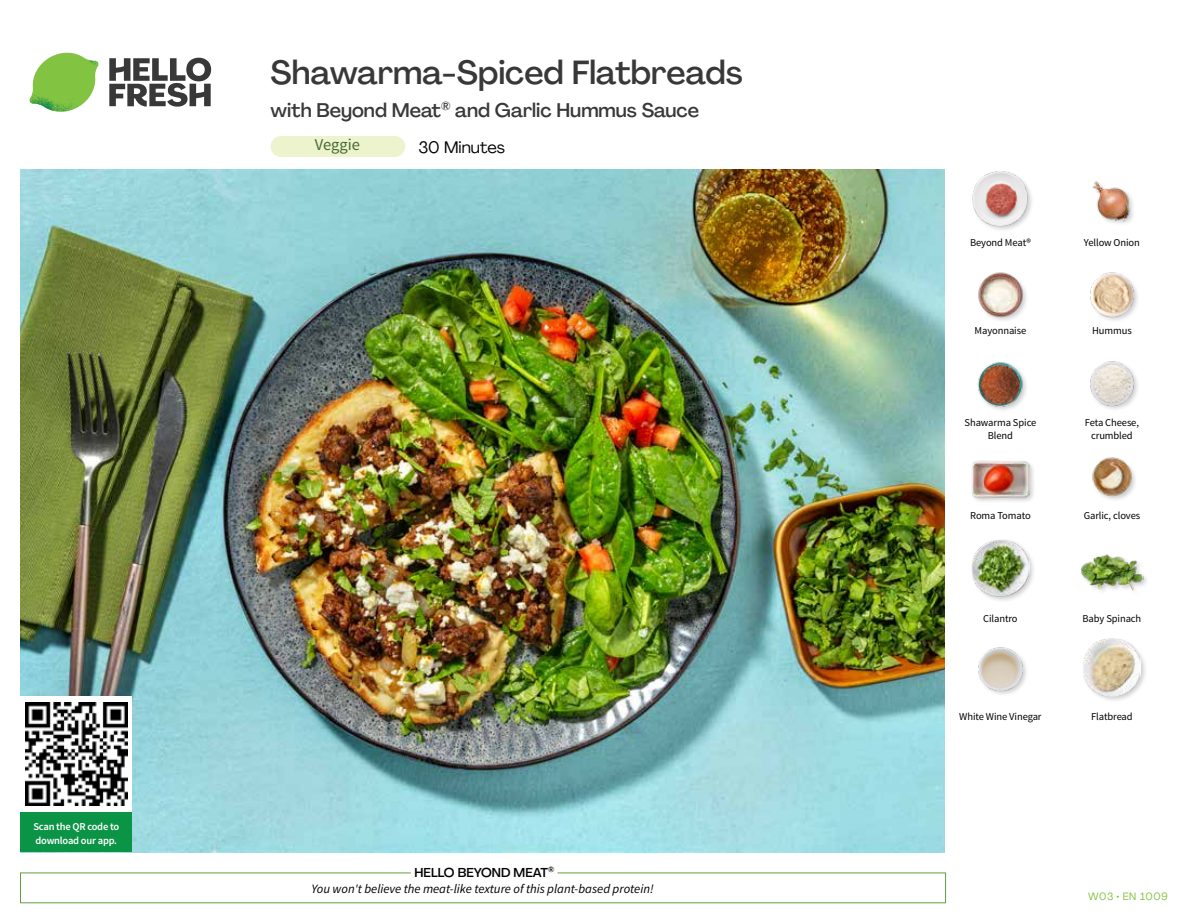
<style>
.page{position:relative;width:1188px;height:918px;background:#fff}
.page>*{position:absolute;margin:0;border:0;box-sizing:border-box;transform-origin:0 0}
.t1{font:500 33px "Agrandir";letter-spacing:-.005em;color:#383839}
.t2{font:500 19.5px "Agrandir";color:#383839}
.t3{font:16.5px "Agrandir";color:#000}
.t4{font:16.5px "Source Sans Pro";color:#476b32}
.t5{font:italic 12.75px "Source Sans Pro";color:#000}
.t6{font:500 12.75px "Agrandir";color:#000}
.t7{font:10.5px/13.5px "Source Sans Pro";letter-spacing:-.01em;color:#000;text-align:center}
.t8{font:600 10.5px/13.5px "Source Sans Pro";letter-spacing:-.02em;color:#fff}
.t9{font:10.5px "Agrandir";letter-spacing:.05em;color:#82c341}
</style>
<div class="page">
<svg style="left:109px;top:57px;width:102px;height:50px"></svg>
<svg style="left:34px;top:53px;width:62px;height:40px"></svg>
<img style="left:67px;top:53px;width:32px;height:26px">
<img style="left:33px;top:75px;width:59px;height:11px">
<img style="left:29px;top:79px;width:61px;height:33px">
<img style="left:65px;top:86px;width:27px;height:25px">
<div style="left:20px;top:873px;width:926px;height:30px;border:1px solid #609f43"></div>
<div style="left:411px;top:865px;width:137px;height:15px;background:#fff"></div>
<div style="left:548px;top:860px;width:6px;height:15px;background:#fff"></div>
<hr style="left:554px;top:865px;width:3px;height:15px;background:#fff">
<img style="left:21px;top:170px;width:924px;height:682px">
<div style="left:271px;top:136px;width:134px;height:21px;background:#edf3cd;border-radius:10px"></div>
<img style="left:978px;top:647px;width:49px;height:48px">
<img style="left:1081px;top:554px;width:63px;height:38px">
<img style="left:1092px;top:457px;width:43px;height:43px">
<img style="left:1090px;top:272px;width:48px;height:49px">
<img style="left:1092px;top:181px;width:41px;height:43px">
<div style="left:971px;top:170px;width:63px;height:62px;background:#000;opacity:.2"></div>
<img style="left:972px;top:170px;width:57px;height:57px">
<img style="left:978px;top:272px;width:49px;height:49px">
<img style="left:1090px;top:361px;width:48px;height:48px">
<img style="left:977px;top:362px;width:49px;height:48px">
<div style="left:971px;top:460px;width:65px;height:44px;background:#000;opacity:.2"></div>
<img style="left:972px;top:460px;width:57px;height:44px">
<div style="left:971px;top:538px;width:65px;height:65px;background:#000;opacity:.2"></div>
<img style="left:972px;top:539px;width:57px;height:57px">
<div style="left:1082px;top:637px;width:65px;height:66px;background:#000;opacity:.2"></div>
<img style="left:1083px;top:639px;width:58px;height:57px">
<div style="left:21px;top:811px;width:111px;height:41px;background:#0b9446"></div>
<div style="left:21px;top:696px;width:111px;height:115px;background:#fff"></div>
<img style="left:25px;top:703px;width:103px;height:102px">
<h1 class="t1" style="left:271px;top:52px;width:474px">Shawarma-Spiced Flatbreads</h1>
<h2 class="t2" style="left:271px;top:98px;width:430px">with Beyond Meat<sup>®</sup> and Garlic Hummus Sauce</h2>
<h3 class="t4" style="left:315px;top:135px;width:47px">Veggie</h3>
<h3 class="t3" style="left:418px;top:137px;width:88px">30 Minutes</h3>
<p class="t8" style="left:33px;top:820px;width:87px">Scan the QR code to download our app.</p>
<p class="t6" style="left:415px;top:864px;width:141px">HELLO BEYOND MEAT<sup>®</sup></p>
<p class="t5" style="left:312px;top:881px;width:344px">You won't believe the meat-like texture of this plant-based protein!</p>
<p class="t7" style="left:970px;top:236px;width:62px">Beyond Meat®</p>
<p class="t7" style="left:1084px;top:236px;width:57px">Yellow Onion</p>
<p class="t7" style="left:975px;top:324px;width:53px">Mayonnaise</p>
<p class="t7" style="left:1092px;top:324px;width:41px">Hummus</p>
<p class="t7" style="left:965px;top:416px;width:73px">Shawarma Spice<br>Blend</p>
<p class="t7" style="left:1085px;top:416px;width:56px">Feta Cheese, crumbled</p>
<p class="t7" style="left:970px;top:509px;width:62px">Roma Tomato</p>
<p class="t7" style="left:1084px;top:509px;width:58px">Garlic, cloves</p>
<p class="t7" style="left:983px;top:612px;width:36px">Cilantro</p>
<p class="t7" style="left:1083px;top:612px;width:60px">Baby Spinach</p>
<p class="t7" style="left:959px;top:710px;width:84px">White Wine Vinegar</p>
<p class="t7" style="left:1091px;top:710px;width:43px">Flatbread</p>
<p class="t9" style="left:1088px;top:890px;width:81px">W03 • EN 1009</p>
</div>
